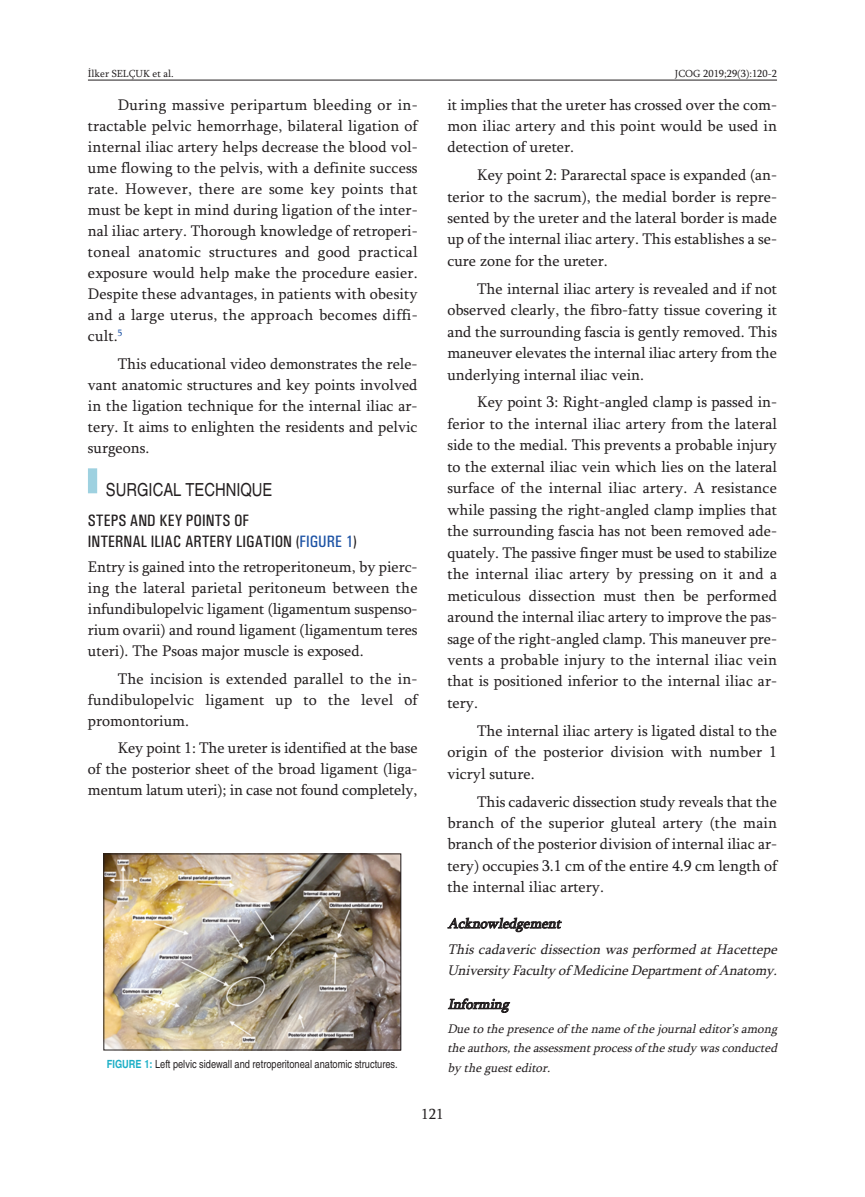
<style>
.page{position:relative;width:865px;height:1197px;background:#fff}
.page>*{position:absolute;margin:0;border:0;box-sizing:border-box;transform-origin:0 0}
.t1{font:condensed 18px "Helvetica";color:#231f20}
.t2{font:500 condensed 16.5px/21px "Univers";color:#231f20}
.t3{font:15.75px/21.5px "Sylfaen";color:#231f20;text-align:justify}
.t4{font:15px "Sylfaen";color:#231f20}
.t5{font:italic 14.25px/25.5px "Sylfaen";color:#231f20}
.t6{font:italic 12.75px/19.5px "Sylfaen";color:#231f20;text-align:justify}
.t7{font:condensed 11.25px "Helvetica";color:#231f20}
.t8{font:10.5px "Sylfaen";color:#231f20}
.s1{color:#1c52a4}
.s2{font-weight:700;color:#1cafc6}
</style>
<div class="page">
<div style="left:88px;top:468px;width:9px;height:25px;background:#9ed1e0"></div>
<hr style="left:88px;top:80px;width:689px;height:1px;background:#231f20">
<img style="left:105px;top:855px;width:294px;height:193px">
<div style="left:103px;top:853px;width:298px;height:197px;border:1px solid #231f20"></div>
<p class="t8" style="left:88px;top:67px;width:87px">İlker SELÇUK et al.</p>
<p class="t8" style="left:675px;top:67px;width:104px">JCOG 2019;29(3):120-2</p>
<p class="t3" style="left:88px;top:94px;width:331px;line-height:21px;text-indent:30px">During massive peripartum bleeding or in&shy;tractable pelvic hemorrhage, bilateral ligation of internal iliac artery helps decrease the blood vol&shy;ume flowing to the pelvis, with a definite success rate. However, there are some key points that must be kept in mind during ligation of the inter&shy;nal iliac artery. Thorough knowledge of retroperi&shy;toneal anatomic structures and good practical exposure would help make the procedure easier.<br>Despite these advantages, in patients with obesity and a large uterus, the approach becomes diffi&shy;cult.<sup>5</sup></p>
<p class="t3" style="left:88px;top:353px;width:331px;line-height:21px;text-indent:30px">This educational video demonstrates the rele&shy;vant anatomic structures and key points involved in the ligation technique for the internal iliac ar&shy;tery. It aims to enlighten the residents and pelvic surgeons.</p>
<p class="t1" style="left:106px;top:479px;width:168px">SURGICAL TECHNIQUE</p>
<p class="t2" style="left:88px;top:509px;width:270px">STEPS AND KEY POINTS OF<br>INTERNAL ILIAC ARTERY LIGATION (<span class="s1">FIGURE 1</span>)</p>
<p class="t3" style="left:88px;top:556px;width:331px;line-height:21px">Entry is gained into the retroperitoneum, by pierc&shy;ing the lateral parietal peritoneum between the infundibulopelvic ligament (ligamentum suspenso&shy;rium ovarii) and round ligament (ligamentum teres uteri). The Psoas major muscle is exposed.</p>
<p class="t3" style="left:88px;top:667px;width:331px;line-height:21px;text-indent:30px">The incision is extended parallel to the in&shy;fundibulopelvic ligament up to the level of promontorium.</p>
<p class="t3" style="left:88px;top:737px;width:331px;line-height:21px;text-indent:30px">Key point 1: The ureter is identified at the base of the posterior sheet of the broad ligament (liga&shy;mentum latum uteri); in case not found completely,</p>
<p class="t7" style="left:107px;top:1057px;width:292px"><span class="s2">FIGURE 1:</span> Left pelvic sidewall and retroperitoneal anatomic structures.</p>
<p class="t3" style="left:447px;top:94px;width:331px;line-height:21px">it implies that the ureter has crossed over the com&shy;mon iliac artery and this point would be used in detection of ureter.</p>
<p class="t3" style="left:447px;top:164px;width:331px;text-indent:30px">Key point 2: Pararectal space is expanded (an&shy;terior to the sacrum), the medial border is repre&shy;sented by the ureter and the lateral border is made up of the internal iliac artery. This establishes a se&shy;cure zone for the ureter.</p>
<p class="t3" style="left:447px;top:277px;width:331px;text-indent:30px">The internal iliac artery is revealed and if not observed clearly, the fibro-fatty tissue covering it and the surrounding fascia is gently removed. This maneuver elevates the internal iliac artery from the underlying internal iliac vein.</p>
<p class="t3" style="left:447px;top:391px;width:331px;text-indent:30px">Key point 3: Right-angled clamp is passed in&shy;ferior to the internal iliac artery from the lateral side to the medial. This prevents a probable injury to the external iliac vein which lies on the lateral surface of the internal iliac artery. A resistance while passing the right-angled clamp implies that the surrounding fascia has not been removed ade&shy;quately. The passive finger must be used to stabilize the internal iliac artery by pressing on it and a meticulous dissection must then be performed around the internal iliac artery to improve the pas&shy;sage of the right-angled clamp. This maneuver pre&shy;vents a probable injury to the internal iliac vein that is positioned inferior to the internal iliac ar&shy;tery.</p>
<p class="t3" style="left:447px;top:719px;width:331px;text-indent:30px">The internal iliac artery is ligated distal to the origin of the posterior division with number 1 vicryl suture.</p>
<p class="t3" style="left:447px;top:790px;width:331px;text-indent:30px">This cadaveric dissection study reveals that the branch of the superior gluteal artery (the main branch of the posterior division of internal iliac ar&shy;tery) occupies 3.1 cm of the entire 4.9 cm length of the internal iliac artery.</p>
<p class="t5" style="left:447px;top:910px;width:335px">Acknowledgement<br>This cadaveric dissection was performed at Hacettepe</p>
<p class="t5" style="left:447px;top:956px;width:335px">University Faculty of Medicine Department of Anatomy.</p>
<p class="t5" style="left:448px;top:991px;width:66px">Informing</p>
<p class="t6" style="left:447px;top:1018px;width:335px">Due to the presence of the name of the journal editor’s among the authors, the assessment process of the study was conducted by the guest editor.</p>
<p class="t4" style="left:421px;top:1104px;width:24px">121</p>
</div>
